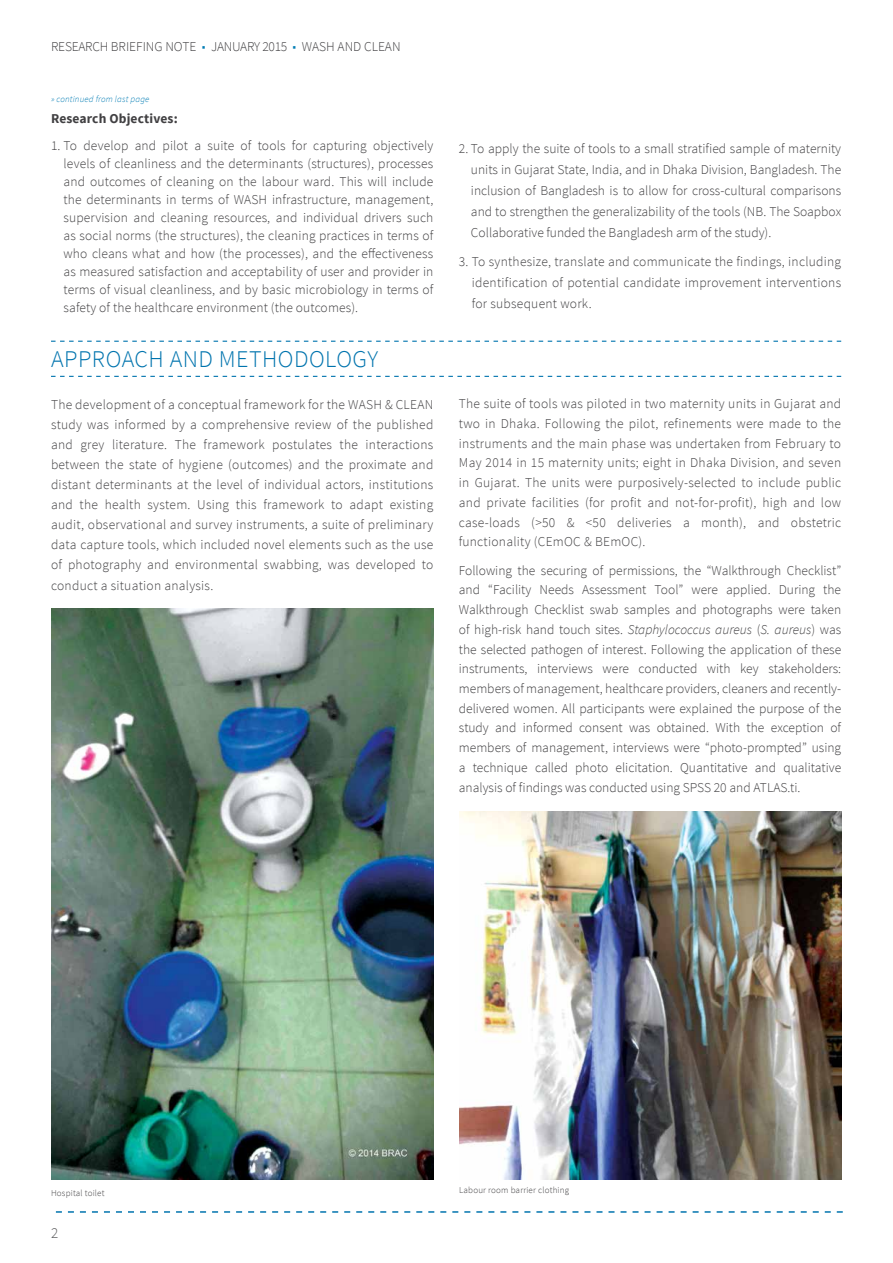
<style>
.page{position:relative;width:893px;height:1263px;background:#fff}
.page>*{position:absolute;margin:0;border:0;box-sizing:border-box;transform-origin:0 0}
.t1{font:300 24px "Source Sans Pro";color:#0074ae}
.t2{font:300 15px "Source Sans Pro";color:#58595b}
.t3{font:300 13.5px/19.6px "Source Sans Pro";letter-spacing:.01em;color:#414042;text-align:justify}
.t4{font:300 13.5px "Source Sans Pro";letter-spacing:-.02em;color:#414042}
.t5{font:700 13.5px "Source Sans Pro";letter-spacing:.01em;color:#414042}
.t6{font:300 9px "Source Sans Pro";letter-spacing:.02em;color:#414042}
.t7{font:italic 300 9px "Source Sans Pro";letter-spacing:.02em;color:#007cb4}
.s1{color:#007cb4}
.s2{font-style:italic}
</style>
<div class="page">
<svg style="left:56px;top:1211px;width:787px;height:2px"></svg>
<svg style="left:51px;top:341px;width:790px;height:1px"></svg>
<svg style="left:51px;top:376px;width:790px;height:1px"></svg>
<img style="left:459px;top:811px;width:383px;height:369px">
<img style="left:51px;top:608px;width:383px;height:572px">
<p class="t4" style="left:51px;top:38px;width:335px">RESEARCH BRIEFING NOTE <span class="s1">■</span> JANUARY 2015 <span class="s1">■</span> WASH an d clean</p>
<p class="t7" style="left:51px;top:94px;width:100px">» continued from last page</p>
<p class="t5" style="left:51px;top:110px;width:128px">Research Objectives:</p>
<p class="t3" style="left:64px;top:136px;width:372px;line-height:18px;text-indent:-13px">1. To develop and pilot a suite of tools for capturing objectively levels of cleanliness and the determinants (structures), processes and outcomes of cleaning on the labour ward. This will include the determinants in terms of WASH infrastructure, management, supervision and cleaning resources, and individual drivers such as social norms (the structures), the cleaning practices in terms of who cleans what and how (the processes), and the effectiveness as measured satisfaction and acceptability of user and provider in terms of visual cleanliness, and by basic microbiology in terms of safety of the healthcare environment (the outcomes).</p>
<p class="t3" style="left:471px;top:138px;width:372px;line-height:21px;text-indent:-12px">2. To apply the suite of tools to a small stratified sample of maternity units in Gujarat State, India, and in Dhaka Division, Bangladesh. The inclusion of Bangladesh is to allow for cross-cultural comparisons and to strengthen the generalizability of the tools (NB. The Soapbox Collaborative funded the Bangladesh arm of the study).</p>
<p class="t3" style="left:472px;top:251px;width:371px;line-height:21px;text-indent:-13px">3. To synthesize, translate and communicate the findings, including identification of potential candidate improvement interventions for subsequent work.</p>
<h1 class="t1" style="left:51px;top:345px;width:28px">Approach</h1>
<h1 class="t1" style="left:170px;top:345px;width:15px">and</h1>
<h1 class="t1" style="left:219px;top:345px;width:33px">Methodology</h1>
<p class="t3" style="left:51px;top:394px;width:384px;line-height:20.1px">The development of a conceptual framework for the WASH &amp; CLEAN study was informed by a comprehensive review of the published and grey literature. The framework postulates the interactions between the state of hygiene (outcomes) and the proximate and distant determinants at the level of individual actors, institutions and the health system. Using this framework to adapt existing audit, observational and survey instruments, a suite of preliminary data capture tools, which included novel elements such as the use of photography and environmental swabbing, was developed to conduct a situation analysis.</p>
<p class="t3" style="left:459px;top:394px;width:384px">The suite of tools was piloted in two maternity units in Gujarat and two in Dhaka. Following the pilot, refinements were made to the instruments and the main phase was undertaken from February to May 2014 in 15 maternity units; eight in Dhaka Division, and seven in Gujarat. The units were purposively-selected to include public and private facilities (for profit and not-for-profit), high and low case-loads (&gt;50 &amp; &lt;50 deliveries a month), and obstetric functionality (CEmOC &amp; BEmOC).</p>
<p class="t3" style="left:459px;top:560px;width:384px">Following the securing of permissions, the “Walkthrough Checklist” and “Facility Needs Assessment Tool” were applied. During the Walkthrough Checklist swab samples and photographs were taken of high-risk hand touch sites. <span class="s2">Staphylococcus aureus</span> (<span class="s2">S. aureus</span>) was the selected pathogen of interest. Following the application of these instruments, interviews were conducted with key stakeholders: members of management, healthcare providers, cleaners and recently&shy;delivered women. All participants were explained the purpose of the study and informed consent was obtained. With the exception of members of management, interviews were “photo-prompted” using a technique called photo elicitation. Quantitative and qualitative analysis of findings was conducted using SPSS 20 and ATLAS.ti.</p>
<p class="t6" style="left:51px;top:1188px;width:55px">Hospital toilet</p>
<p class="t6" style="left:459px;top:1184px;width:111px">Labour room barrier clothing</p>
<p class="t2" style="left:51px;top:1224px;width:9px">2</p>
</div>
